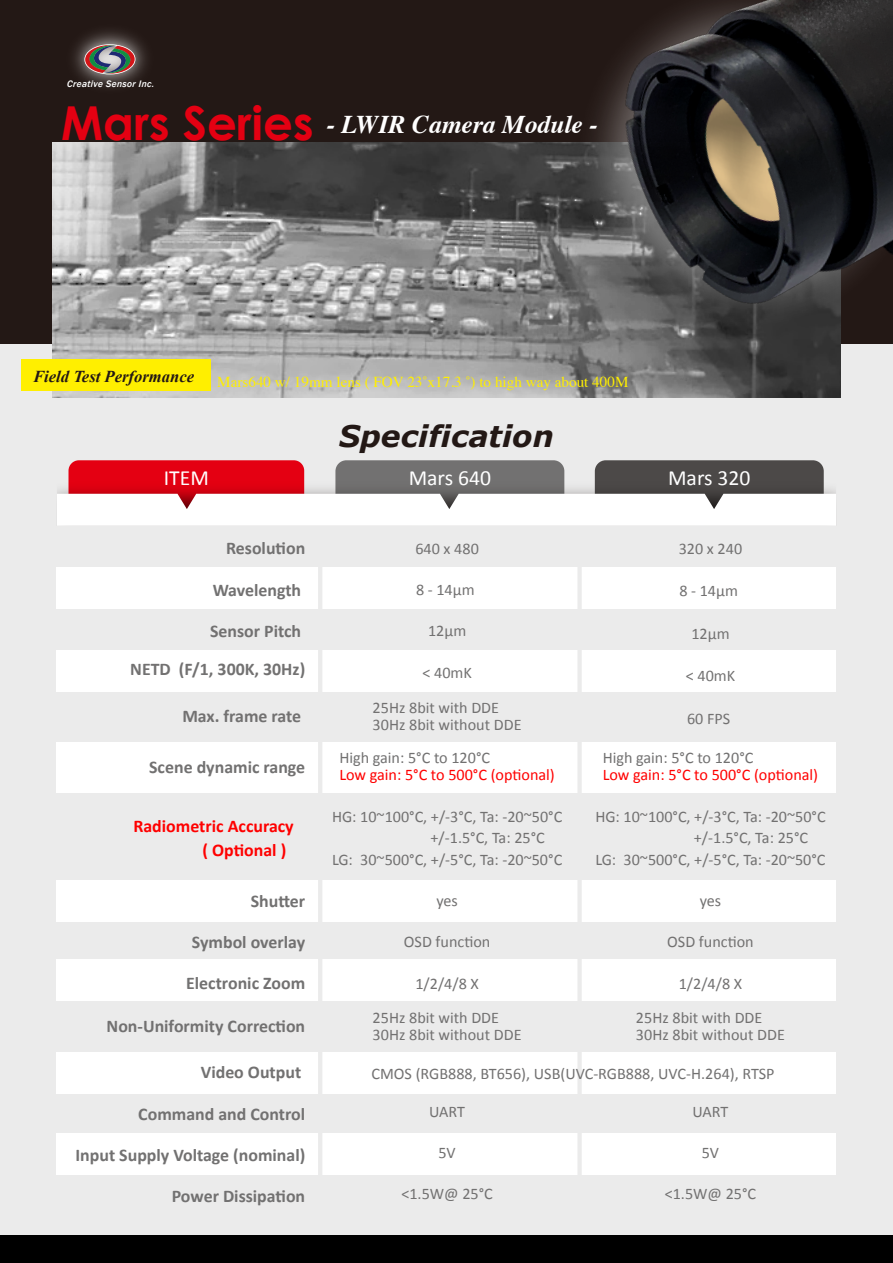
<style>
.page{position:relative;width:893px;height:1263px;background:#fff}
.page>*{position:absolute;margin:0;border:0;box-sizing:border-box;transform-origin:0 0}
.t1{font:italic 700 29.7px "Verdana";color:#231815}
.t2{font:italic 700 25.5px "Times";color:#fff}
.t3{font:21.6px "Calibri";color:#fff}
.t4{font:700 17.85px/38.2px "Calibri";color:#727171;text-align:right}
.t5{font:700 17.85px/23.5px "Calibri";color:#f00}
.t6{font:italic 700 16.65px "Times New Roman";color:#231815}
.t7{font:16.2px/17px "Calibri";color:#727171}
.t8{font:16.2px "Calibri";color:#f00}
.t9{font:15.15px "Times";color:#ffef00}
.t10{font:italic 500 9.75px "Franklin Gothic";color:#fff}
.s1{font-family:"Century Gothic";font-style:normal;font-size:46.8px;color:#e40012}
</style>
<div class="page">
<div style="left:0;top:0;width:893px;height:1258px;background:#ebebeb"></div>
<div style="left:0;top:0;width:893px;height:344px;background:#231815"></div>
<div style="left:0;top:1235px;width:893px;height:28px;background:#000"></div>
<img style="left:52px;top:142px;width:788px;height:255px">
<div style="left:335px;top:460px;width:229px;height:63px;background:#727171;border-radius:11px"></div>
<div style="left:69px;top:460px;width:235px;height:63px;background:#e40012;border-radius:10px"></div>
<div style="left:595px;top:460px;width:229px;height:63px;background:#4c4948;border-radius:11px"></div>
<img style="left:57px;top:477px;width:779px;height:17px">
<div style="left:57px;top:494px;width:779px;height:32px;background:#fff"></div>
<div style="left:57px;top:568px;width:779px;height:41px;background:#fff"></div>
<div style="left:57px;top:650px;width:779px;height:41px;background:#fff"></div>
<div style="left:57px;top:881px;width:779px;height:41px;background:#fff"></div>
<div style="left:57px;top:1052px;width:779px;height:42px;background:#fff"></div>
<div style="left:57px;top:743px;width:779px;height:50px;background:#fff"></div>
<div style="left:57px;top:959px;width:779px;height:42px;background:#fff"></div>
<div style="left:57px;top:1133px;width:779px;height:41px;background:#fff"></div>
<hr style="left:318px;top:527px;width:4px;height:680px;background:#ebebeb">
<div style="left:577px;top:527px;width:5px;height:680px;background:#ebebeb"></div>
<img style="left:73px;top:30px;width:74px;height:58px">
<svg style="left:84px;top:43px;width:51px;height:32px;background:#7e716f"></svg>
<div style="left:21px;top:359px;width:189px;height:32px;background:#ffef00"></div>
<img style="left:544px;top:0;width:349px;height:374px">
<p class="t10" style="left:67px;top:78px;width:90px">Creative Sensor Inc.</p>
<h2 class="t2" style="left:61px;top:100px;width:538px"><span class="s1">Mars Series</span> - LWIR Camera Module -</h2>
<p class="t6" style="left:33px;top:365px;width:162px">Field Test Performance</p>
<p class="t9" style="left:217px;top:368px;width:413px">Mars640 w/ 19mm lens ( FOV 23˚x17.3 ˚) to high way about 400M</p>
<h1 class="t1" style="left:339px;top:416px;width:216px">Specification</h1>
<h3 class="t3" style="left:164px;top:464px;width:47px">ITEM</h3>
<h3 class="t3" style="left:409px;top:464px;width:84px">Mars 640</h3>
<h3 class="t3" style="left:668px;top:464px;width:84px">Mars 320</h3>
<p class="t4" style="left:226px;top:529px;width:81px">Resolution</p>
<p class="t4" style="left:213px;top:570px;width:90px">Wavelength</p>
<p class="t4" style="left:130px;top:611px;width:176px">Sensor Pitch<br>NETD (F/1, 300K, 30Hz)</p>
<p class="t4" style="left:182px;top:696px;width:120px">Max. frame rate</p>
<p class="t4" style="left:149px;top:747px;width:158px">Scene dynamic range</p>
<p class="t5" style="left:203px;top:814px;width:93px;text-indent:-69px">Radiometric Accuracy ( Optional )</p>
<p class="t4" style="left:251px;top:881px;width:56px">Shutter</p>
<p class="t4" style="left:192px;top:922px;width:115px">Symbol overlay</p>
<p class="t4" style="left:186px;top:963px;width:121px">Electronic Zoom</p>
<p class="t4" style="left:107px;top:1006px;width:200px">Non-Uniformity Correction</p>
<p class="t4" style="left:201px;top:1053px;width:102px">Video Output</p>
<p class="t4" style="left:138px;top:1094px;width:168px">Command and Control</p>
<p class="t4" style="left:76px;top:1135px;width:231px">Input Supply Voltage (nominal)</p>
<p class="t4" style="left:172px;top:1176px;width:135px">Power Dissipation</p>
<p class="t7" style="left:415px;top:539px;width:65px">640 x 480</p>
<p class="t7" style="left:416px;top:580px;width:60px">8 - 14μm</p>
<p class="t7" style="left:428px;top:622px;width:40px">12μm</p>
<p class="t7" style="left:422px;top:663px;width:51px">&lt; 40mK</p>
<p class="t7" style="left:373px;top:699px;width:150px">25Hz 8bit with DDE<br>30Hz 8bit without DDE</p>
<p class="t7" style="left:339px;top:748px;width:152px">High gain: 5°C to 120°C</p>
<p class="t8" style="left:339px;top:764px;width:217px">Low gain: 5°C to 500°C (optional)</p>
<p class="t7" style="left:332px;top:807px;width:232px">HG: 10~100°C, +/-3°C, Ta: -20~50°C</p>
<p class="t7" style="left:431px;top:829px;width:116px">+/-1.5°C, Ta: 25°C</p>
<p class="t7" style="left:332px;top:850px;width:232px">LG: 30~500°C, +/-5°C, Ta: -20~50°C</p>
<p class="t7" style="left:436px;top:891px;width:23px">yes</p>
<p class="t7" style="left:404px;top:933px;width:88px">OSD function</p>
<p class="t7" style="left:415px;top:974px;width:65px">1/2/4/8 X</p>
<p class="t7" style="left:679px;top:539px;width:65px">320 x 240</p>
<p class="t7" style="left:679px;top:582px;width:60px">8 - 14μm</p>
<p class="t7" style="left:691px;top:624px;width:40px">12μm</p>
<p class="t7" style="left:686px;top:667px;width:51px">&lt; 40mK</p>
<p class="t7" style="left:687px;top:709px;width:45px">60 FPS</p>
<p class="t7" style="left:603px;top:748px;width:152px">High gain: 5°C to 120°C</p>
<p class="t8" style="left:603px;top:764px;width:217px">Low gain: 5°C to 500°C (optional)</p>
<p class="t7" style="left:595px;top:807px;width:232px">HG: 10~100°C, +/-3°C, Ta: -20~50°C</p>
<p class="t7" style="left:694px;top:829px;width:116px">+/-1.5°C, Ta: 25°C</p>
<p class="t7" style="left:595px;top:850px;width:232px">LG: 30~500°C, +/-5°C, Ta: -20~50°C</p>
<p class="t7" style="left:700px;top:891px;width:23px">yes</p>
<p class="t7" style="left:667px;top:933px;width:88px">OSD function</p>
<p class="t7" style="left:679px;top:974px;width:65px">1/2/4/8 X</p>
<p class="t7" style="left:373px;top:1008px;width:150px">25Hz 8bit with DDE<br>30Hz 8bit without DDE</p>
<p class="t7" style="left:371px;top:1064px;width:405px">CMOS (RGB888, BT656), USB(UVC-RGB888, UVC-H.264), RTSP</p>
<p class="t7" style="left:636px;top:1008px;width:150px">25Hz 8bit with DDE<br>30Hz 8bit without DDE</p>
<p class="t7" style="left:429px;top:1102px;width:37px">UART</p>
<p class="t7" style="left:438px;top:1143px;width:19px">5V</p>
<p class="t7" style="left:401px;top:1184px;width:93px">&lt;1.5W@ 25°C</p>
<p class="t7" style="left:692px;top:1102px;width:37px">UART</p>
<p class="t7" style="left:702px;top:1143px;width:19px">5V</p>
<p class="t7" style="left:665px;top:1184px;width:93px">&lt;1.5W@ 25°C</p>
</div>
